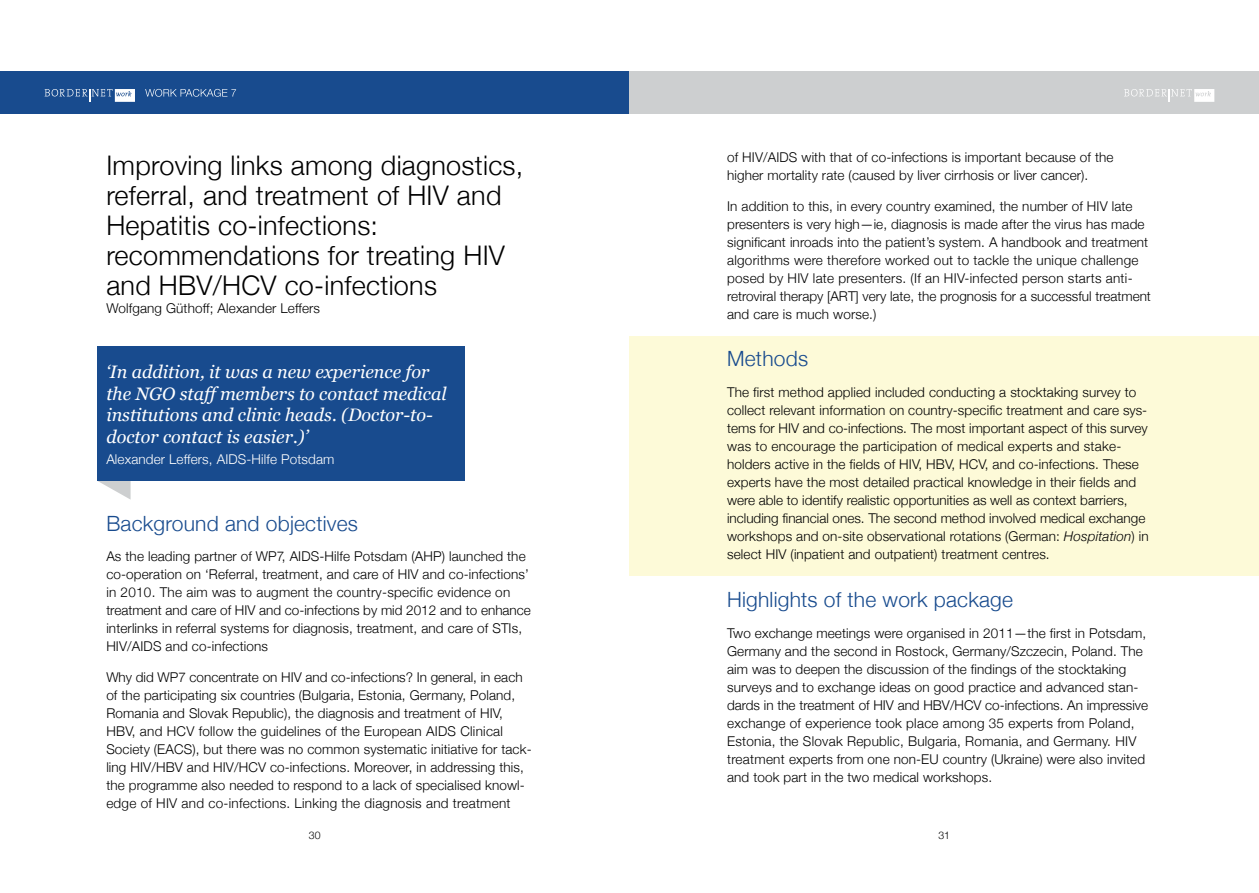
<style>
.page{position:relative;width:1259px;height:893px;background:#fff}
.page>*{position:absolute;margin:0;border:0;box-sizing:border-box;transform-origin:0 0}
.t1{font:300 27px/30px "Helvetica Neue";letter-spacing:.01em;color:#000}
.t2{font:300 21px "Helvetica Neue";letter-spacing:.01em;color:#184b8e}
.t3{font:italic 18px/21.6px "Georgia";color:#fff}
.t4{font:300 13.5px/18px "Helvetica Neue";letter-spacing:.01em;color:#000}
.t5{font:300 13.5px "Helvetica Neue";letter-spacing:.01em;color:#fff}
.t6{font:300 10.5px "Helvetica Neue";color:#000}
.s1{font-style:italic}
</style>
<div class="page">
<div style="left:629px;top:336px;width:630px;height:239px;background:#fdfad8"></div>
<svg style="left:98px;top:481px;width:33px;height:19px"></svg>
<div style="left:97px;top:346px;width:368px;height:135px;background:#184b8e"></div>
<div style="left:0;top:71px;width:629px;height:43px;background:#184b8e"></div>
<div style="left:629px;top:71px;width:630px;height:43px;background:#cdcfd0"></div>
<svg style="left:45px;top:89px;width:90px;height:13px"></svg>
<svg style="left:145px;top:89px;width:91px;height:8px"></svg>
<svg style="left:1124px;top:89px;width:90px;height:13px"></svg>
<h1 class="t1" style="left:106px;top:149px;width:418px">Improving links among diagnostics, referral, and treatment of HIV and<br>Hepatitis co-infections: recommendations for treating HIV and HBV/HCV co-infections</h1>
<p class="t4" style="left:106px;top:298px;width:215px">Wolfgang Güthoff; Alexander Leffers</p>
<h3 class="t3" style="left:106px;top:360px;width:342px">‘In addition, it was a new experience for the NGO staff members to contact medical institutions and clinic heads. (Doctor-to&shy;doctor contact is easier.)’</h3>
<p class="t5" style="left:106px;top:448px;width:230px">Alexander Leffers, AIDS-Hilfe Potsdam</p>
<h2 class="t2" style="left:106px;top:506px;width:253px">Background and objectives</h2>
<p class="t4" style="left:106px;top:547px;width:426px">As the leading partner of WP7, AIDS-Hilfe Potsdam (AHP) launched the co-operation on ‘Referral, treatment, and care of HIV and co-infections’ in 2010. The aim was to augment the country-specific evidence on treatment and care of HIV and co-infections by mid 2012 and to enhance interlinks in referral systems for diagnosis, treatment, and care of STIs, HIV/AIDS and co-infections</p>
<p class="t4" style="left:106px;top:668px;width:427px">Why did WP7 concentrate on HIV and co-infections? In general, in each of the participating six countries (Bulgaria, Estonia, Germany, Poland, Romania and Slovak Republic), the diagnosis and treatment of HIV, HBV, and HCV follow the guidelines of the European AIDS Clinical Society (EACS), but there was no common systematic initiative for tack&shy;ling HIV/HBV and HIV/HCV co-infections. Moreover, in addressing this, the programme also needed to respond to a lack of specialised knowl&shy;edge of HIV and co-infections. Linking the diagnosis and treatment</p>
<p class="t4" style="left:727px;top:147px;width:388px">of HIV/AIDS with that of co-infections is important because of the higher mortality rate (caused by liver cirrhosis or liver cancer).</p>
<p class="t4" style="left:727px;top:196px;width:425px">In addition to this, in every country examined, the number of HIV late presenters is very high—ie, diagnosis is made after the virus has made significant inroads into the patient’s system. A handbook and treatment algorithms were therefore worked out to tackle the unique challenge posed by HIV late presenters. (If an HIV-infected person starts anti&shy;retroviral therapy [ART] very late, the prognosis for a successful treatment and care is much worse.)</p>
<h2 class="t2" style="left:727px;top:341px;width:82px">Methods</h2>
<p class="t4" style="left:727px;top:382px;width:423px">The first method applied included conducting a stocktaking survey to collect relevant information on country-specific treatment and care sys&shy;tems for HIV and co-infections. The most important aspect of this survey was to encourage the participation of medical experts and stake&shy;holders active in the fields of HIV, HBV, HCV, and co-infections. These experts have the most detailed practical knowledge in their fields and were able to identify realistic opportunities as well as context barriers, including financial ones. The second method involved medical exchange workshops and on-site observational rotations (German: <span class="s1">Hospitation</span>) in select HIV (inpatient and outpatient) treatment centres.</p>
<h2 class="t2" style="left:727px;top:583px;width:287px">Highlights of the work package</h2>
<p class="t4" style="left:727px;top:624px;width:422px">Two exchange meetings were organised in 2011—the first in Potsdam, Germany and the second in Rostock, Germany/Szczecin, Poland. The aim was to deepen the discussion of the findings of the stocktaking surveys and to exchange ideas on good practice and advanced stan&shy;dards in the treatment of HIV and HBV/HCV co-infections. An impressive exchange of experience took place among 35 experts from Poland, Estonia, the Slovak Republic, Bulgaria, Romania, and Germany. HIV treatment experts from one non-EU country (Ukraine) were also invited and took part in the two medical workshops.</p>
<p class="t6" style="left:309px;top:827px;width:13px">30</p>
<p class="t6" style="left:938px;top:827px;width:13px">31</p>
</div>
